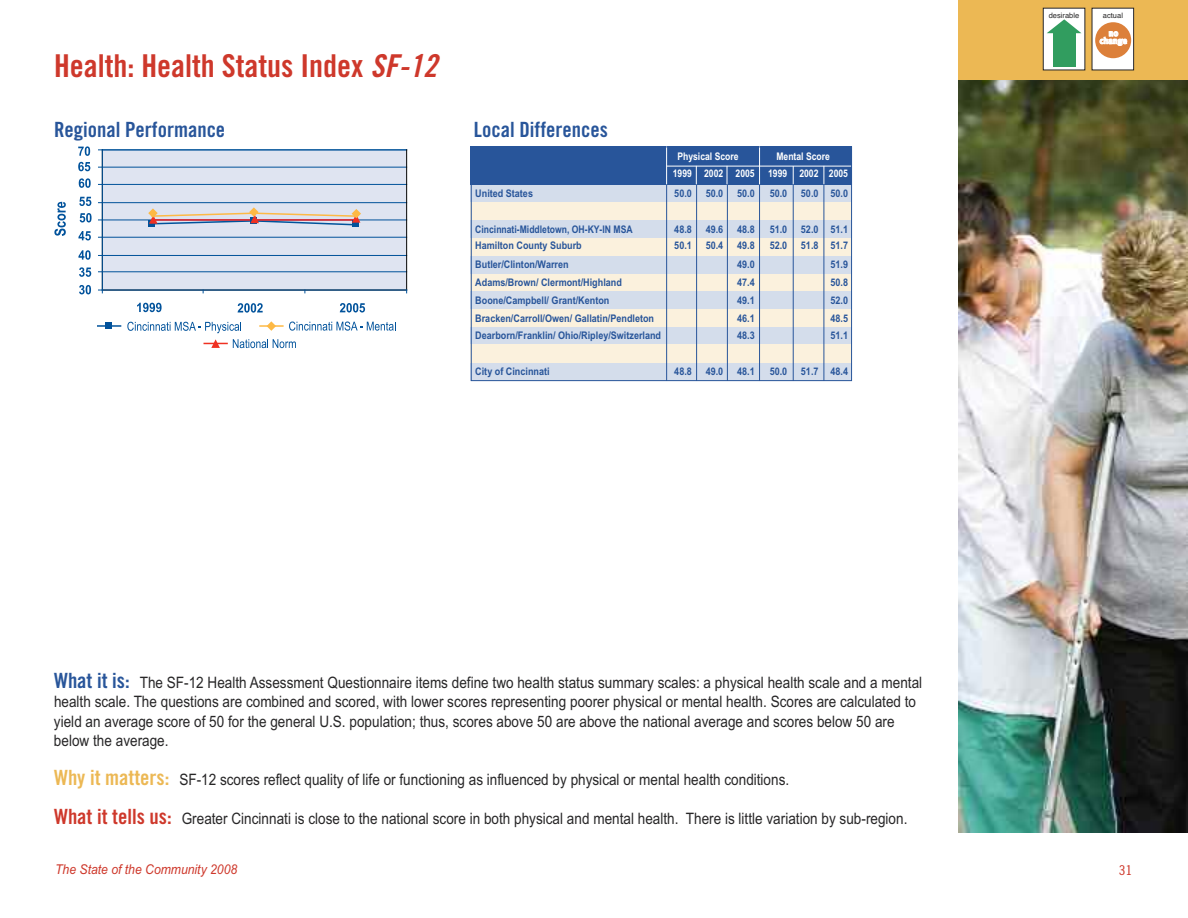
<style>
.page{position:relative;width:1188px;height:918px;background:#fff}
.page>*{position:absolute;margin:0;border:0;box-sizing:border-box;transform-origin:0 0}
.t1{font:31.5px "Trade Gothic Bold Cond Twenty";color:#ce382b}
.t2{font:21px "Trade Gothic Bold Cond Twenty";color:#28559a}
.t3{font:15.75px/19.5px "Arial Narrow";color:#272627;scale:1.05 1}
.t4{font:italic 13.5px "Arial Narrow";color:#ce382b;scale:1.1 1}
.t5{font:13.5px "Trade Gothic Cond Eighteen";color:#ce382b;scale:1.15 1}
.t6{font:700 10.5px "Arial Narrow";color:#28559a;scale:1.05 1}
.t7{font:700 10.5px "Arial Narrow";color:#fff}
.t8{font:700 10.5px "Arial Narrow";color:#28559a}
.t9{font:700 9px/7.5px "Meta";letter-spacing:-.01em;color:#fff;text-align:center}
.t10{font:7.5px "Helvetica";color:#272627}
.s1{font-family:"Trade Gothic Bold Cond Twenty Obl"}
.s2{font-family:"Trade Gothic Bold Cond Twenty";font-size:21px;color:#28559a}
.s3{font-family:"Trade Gothic Bold Cond Twenty";font-size:21px;color:#ecb854}
.s4{font-family:"Trade Gothic Bold Cond Twenty";font-size:21px;color:#ce382b}
</style>
<div class="page">
<img style="left:959px;top:80px;width:229px;height:752px">
<div style="left:958px;top:0;width:230px;height:80px;background:#ecb854"></div>
<div style="left:471px;top:274px;width:381px;height:17px;background:#fbf1dd"></div>
<div style="left:471px;top:291px;width:381px;height:18px;background:#d4ddeb"></div>
<div style="left:471px;top:309px;width:381px;height:18px;background:#fbf1dd"></div>
<div style="left:471px;top:327px;width:381px;height:18px;background:#d4ddeb"></div>
<div style="left:471px;top:345px;width:381px;height:18px;background:#fbf1dd"></div>
<div style="left:471px;top:363px;width:381px;height:18px;background:#d4ddeb"></div>
<div style="left:471px;top:202px;width:381px;height:18px;background:#fbf1dd"></div>
<div style="left:471px;top:238px;width:381px;height:18px;background:#fbf1dd"></div>
<div style="left:471px;top:185px;width:381px;height:17px;background:#d4ddeb"></div>
<div style="left:471px;top:220px;width:381px;height:18px;background:#d4ddeb"></div>
<div style="left:471px;top:256px;width:381px;height:18px;background:#d4ddeb"></div>
<div style="left:471px;top:146px;width:381px;height:39px;background:#28559a"></div>
<hr style="left:759px;top:166px;width:1px;height:215px;background:#28559a">
<hr style="left:727px;top:166px;width:1px;height:215px;background:#28559a">
<hr style="left:696px;top:166px;width:1px;height:215px;background:#28559a">
<hr style="left:666px;top:166px;width:1px;height:215px;background:#28559a">
<hr style="left:759px;top:146px;width:1px;height:38px;background:#fff">
<hr style="left:667px;top:166px;width:185px;height:1px;background:#fff">
<svg style="left:696px;top:166px;width:1px;height:18px"></svg>
<svg style="left:727px;top:166px;width:1px;height:18px"></svg>
<svg style="left:793px;top:166px;width:1px;height:18px"></svg>
<svg style="left:824px;top:166px;width:1px;height:18px"></svg>
<hr style="left:793px;top:184px;width:1px;height:197px;background:#28559a">
<hr style="left:824px;top:184px;width:1px;height:197px;background:#28559a">
<hr style="left:666px;top:146px;width:1px;height:38px;background:#fff">
<div style="left:471px;top:147px;width:381px;height:234px;border:1px solid #28559a"></div>
<div style="left:1092px;top:8px;width:42px;height:62px;background:#fff"></div>
<div style="left:1092px;top:8px;width:42px;height:62px;border:1px solid #272627"></div>
<div style="left:1095px;top:22px;width:36px;height:36px;background:#dc803a;border-radius:50%"></div>
<div style="left:1043px;top:8px;width:42px;height:62px;background:#fff"></div>
<div style="left:1043px;top:8px;width:42px;height:62px;border:1px solid #272627"></div>
<div style="left:1053px;top:30px;width:23px;height:37px;background:#319d5f"></div>
<svg style="left:1047px;top:19px;width:34px;height:14px"></svg>
<div style="left:102px;top:150px;width:305px;height:141px;background:#dfe4f1"></div>
<hr style="left:102px;top:271px;width:305px;height:1px;background:#01529a">
<hr style="left:102px;top:255px;width:305px;height:1px;background:#01529a">
<hr style="left:102px;top:237px;width:305px;height:1px;background:#01529a">
<hr style="left:102px;top:220px;width:305px;height:1px;background:#01529a">
<hr style="left:102px;top:202px;width:305px;height:1px;background:#01529a">
<hr style="left:102px;top:184px;width:305px;height:1px;background:#01529a">
<hr style="left:102px;top:167px;width:305px;height:1px;background:#01529a">
<hr style="left:102px;top:149px;width:305px;height:1px;background:#01529a">
<hr style="left:406px;top:150px;width:1px;height:140px;background:#050504">
<hr style="left:102px;top:150px;width:1px;height:140px;background:#01529a">
<hr style="left:102px;top:290px;width:305px;height:1px;background:#01529a">
<svg style="left:54px;top:202px;width:12px;height:34px"></svg>
<svg style="left:78px;top:250px;width:13px;height:10px"></svg>
<svg style="left:78px;top:146px;width:12px;height:10px"></svg>
<svg style="left:79px;top:178px;width:12px;height:10px"></svg>
<svg style="left:78px;top:231px;width:13px;height:9px"></svg>
<svg style="left:79px;top:197px;width:12px;height:9px"></svg>
<svg style="left:78px;top:162px;width:12px;height:9px"></svg>
<svg style="left:127px;top:322px;width:114px;height:11px"></svg>
<svg style="left:238px;top:303px;width:25px;height:10px"></svg>
<svg style="left:137px;top:303px;width:25px;height:9px"></svg>
<svg style="left:340px;top:303px;width:25px;height:10px"></svg>
<hr style="left:259px;top:325px;width:25px;height:2px;background:#fdb945">
<svg style="left:267px;top:321px;width:9px;height:10px"></svg>
<hr style="left:97px;top:325px;width:24px;height:2px;background:#01529b">
<svg style="left:106px;top:323px;width:6px;height:6px"></svg>
<svg style="left:289px;top:322px;width:107px;height:9px"></svg>
<svg style="left:204px;top:339px;width:92px;height:9px"></svg>
<div style="left:149px;top:220px;width:6px;height:7px;background:#01529b"></div>
<div style="left:352px;top:220px;width:7px;height:7px;background:#01529b"></div>
<svg style="left:148px;top:207px;width:213px;height:19px"></svg>
<svg style="left:79px;top:267px;width:12px;height:10px"></svg>
<svg style="left:79px;top:285px;width:12px;height:9px"></svg>
<svg style="left:80px;top:213px;width:12px;height:9px"></svg>
<h1 class="t1" style="left:54px;top:54px;width:385px">Health: Health Status Index <span class="s1">SF-12</span></h1>
<h2 class="t2" style="left:54px;top:122px;width:173px">Regional Performance</h2>
<h2 class="t2" style="left:474px;top:122px;width:136px">Local Differences</h2>
<p class="t7" style="left:677px;top:150px;width:63px">Physical Score</p>
<p class="t7" style="left:776px;top:150px;width:55px">Mental Score</p>
<p class="t7" style="left:673px;top:168px;width:83px">1999 2002 2005</p>
<p class="t7" style="left:768px;top:168px;width:81px">1999 2002 2005</p>
<p class="t6" style="left:475px;top:187px;width:57px">United States</p>
<p class="t6" style="left:674px;top:187px;width:18px">50.0</p>
<p class="t6" style="left:706px;top:187px;width:18px">50.0</p>
<p class="t6" style="left:737px;top:187px;width:18px">50.0</p>
<p class="t6" style="left:770px;top:187px;width:18px">50.0</p>
<p class="t6" style="left:801px;top:187px;width:46px">50.0 50.0</p>
<p class="t8" style="left:475px;top:223px;width:159px">Cincinnati-Middletown, OH-KY-IN MSA</p>
<p class="t6" style="left:674px;top:223px;width:18px">48.8</p>
<p class="t6" style="left:706px;top:223px;width:18px">49.6</p>
<p class="t6" style="left:737px;top:223px;width:18px">48.8</p>
<p class="t6" style="left:770px;top:223px;width:18px">51.0</p>
<p class="t6" style="left:801px;top:223px;width:46px">52.0 51.1</p>
<p class="t6" style="left:475px;top:240px;width:103px">Hamilton County Suburb</p>
<p class="t6" style="left:674px;top:240px;width:18px">50.1</p>
<p class="t6" style="left:706px;top:240px;width:18px">50.4</p>
<p class="t6" style="left:737px;top:240px;width:18px">49.8</p>
<p class="t6" style="left:770px;top:240px;width:18px">52.0</p>
<p class="t6" style="left:801px;top:240px;width:46px">51.8 51.7</p>
<p class="t6" style="left:475px;top:258px;width:90px">Butler/Clinton/Warren</p>
<p class="t6" style="left:737px;top:258px;width:18px">49.0</p>
<p class="t6" style="left:830px;top:258px;width:18px">51.9</p>
<p class="t6" style="left:475px;top:276px;width:141px">Adams/Brown/ Clermont/Highland</p>
<p class="t6" style="left:737px;top:276px;width:18px">47.4</p>
<p class="t6" style="left:830px;top:276px;width:18px">50.8</p>
<p class="t6" style="left:475px;top:294px;width:129px">Boone/Campbell/ Grant/Kenton</p>
<p class="t6" style="left:737px;top:294px;width:18px">49.1</p>
<p class="t6" style="left:830px;top:294px;width:18px">52.0</p>
<p class="t6" style="left:475px;top:312px;width:172px">Bracken/Carroll/Owen/ Gallatin/Pendleton</p>
<p class="t6" style="left:737px;top:312px;width:18px">46.1</p>
<p class="t6" style="left:830px;top:312px;width:18px">48.5</p>
<p class="t6" style="left:475px;top:329px;width:179px">Dearborn/Franklin/ Ohio/Ripley/Switzerland</p>
<p class="t6" style="left:737px;top:329px;width:18px">48.3</p>
<p class="t6" style="left:830px;top:329px;width:18px">51.1</p>
<p class="t6" style="left:475px;top:366px;width:72px">City of Cincinnati</p>
<p class="t6" style="left:674px;top:366px;width:18px">48.8</p>
<p class="t6" style="left:706px;top:366px;width:18px">49.0</p>
<p class="t6" style="left:737px;top:366px;width:18px">48.1</p>
<p class="t6" style="left:770px;top:366px;width:18px">50.0</p>
<p class="t6" style="left:801px;top:366px;width:46px">51.7 48.4</p>
<p class="t3" style="left:54px;top:673px;width:828px"><span class="s2">What it is:</span> The SF-12 Health Assessment Questionnaire items define two health status summary scales: a physical health scale and a mental health scale. The questions are combined and scored, with lower scores representing poorer physical or mental health. Scores are calculated to yield an average score of 50 for the general U.S. population; thus, scores above 50 are above the national average and scores below 50 are below the average.</p>
<p class="t3" style="left:54px;top:770px;width:702px"><span class="s3">Why it matters:</span> SF-12 scores reflect quality of life or functioning as influenced by physical or mental health conditions.</p>
<p class="t3" style="left:54px;top:809px;width:814px"><span class="s4">What it tells us:</span> Greater Cincinnati is close to the national score in both physical and mental health. There is little variation by sub-region.</p>
<p class="t10" style="left:1049px;top:11px;width:32px">desirable</p>
<p class="t10" style="left:1103px;top:11px;width:22px">actual</p>
<p class="t9" style="left:1100px;top:30px;width:29px">no change</p>
<p class="t4" style="left:55px;top:861px;width:167px">The State of the Community 2008</p>
<p class="t5" style="left:1119px;top:865px;width:13px">31</p>
</div>
